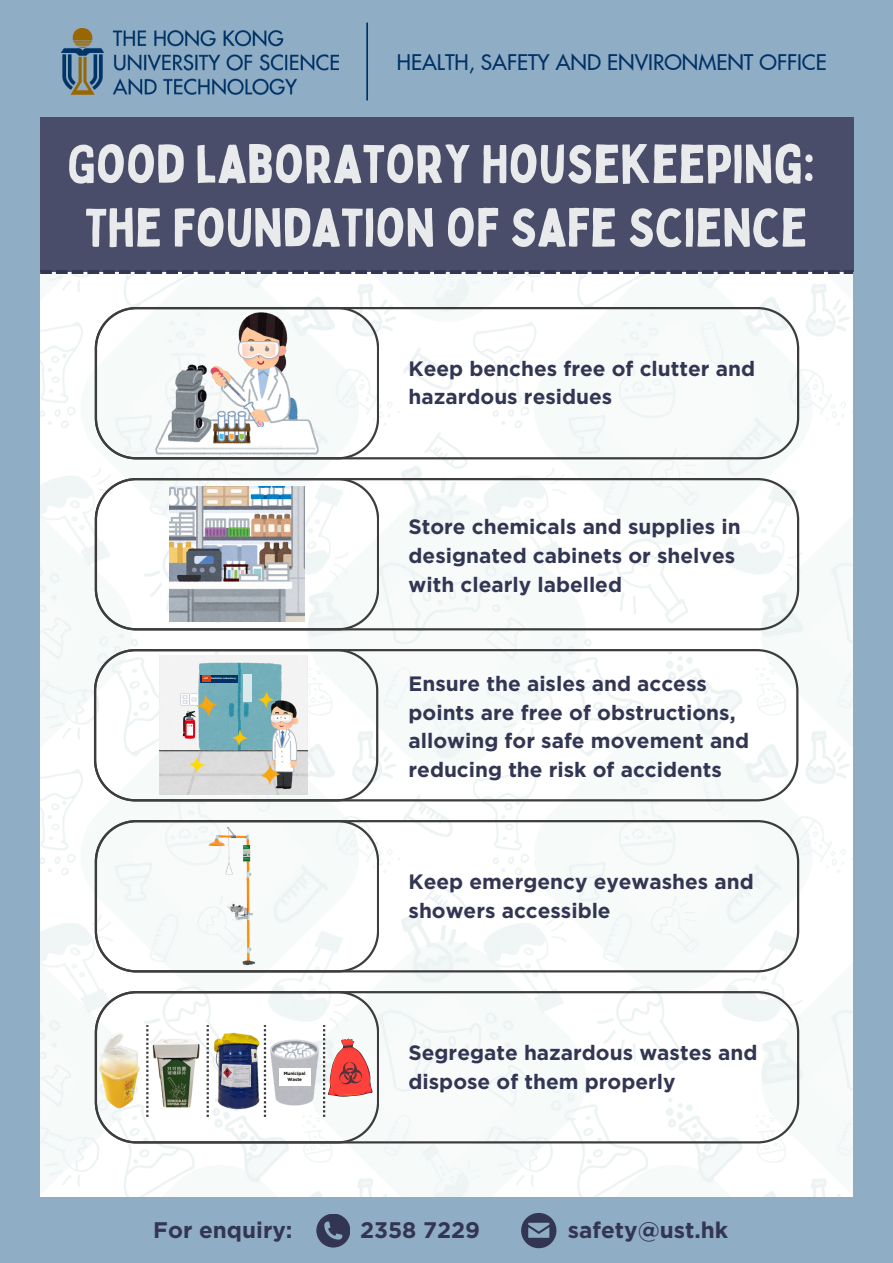
<style>
.page{position:relative;width:893px;height:1263px;background:#fff}
.page>*{position:absolute;margin:0;border:0;box-sizing:border-box;transform-origin:0 0}
.t1{font:53.03px/63.6px "Bobby Jones";color:#e9eaec;text-align:center}
.t2{font:700 22.5px "Gotham";color:#333652}
.t3{font:500 21.08px "Futura LT Pro";color:#003265}
.t4{font:700 20.77px/28.7px "Gotham";color:#333652}
.t5{font:700 4.5px/6.1px "Gotham";color:#000;text-align:center}
.t6{font:700 2.25px "Montserrat";color:#fff}
</style>
<div class="page">
<img style="left:40px;top:274px;width:813px;height:923px">
<div style="left:0;top:0;width:893px;height:119px;background:#90adc6"></div>
<div style="left:0;top:1197px;width:893px;height:66px;background:#90adc6"></div>
<div style="left:0;top:117px;width:40px;height:1146px;background:#90adc6"></div>
<div style="left:853px;top:100px;width:40px;height:1163px;background:#90adc6"></div>
<div style="left:40px;top:117px;width:813px;height:155px;background:#4a4d6a"></div>
<svg style="left:379px;top:307px;width:420px;height:152px"></svg>
<svg style="left:95px;top:307px;width:284px;height:152px"></svg>
<svg style="left:40px;top:270px;width:813px;height:4px"></svg>
<svg style="left:379px;top:478px;width:420px;height:152px"></svg>
<svg style="left:95px;top:478px;width:284px;height:152px"></svg>
<svg style="left:378px;top:649px;width:420px;height:152px"></svg>
<svg style="left:379px;top:820px;width:420px;height:152px"></svg>
<svg style="left:95px;top:820px;width:284px;height:152px"></svg>
<svg style="left:379px;top:991px;width:420px;height:152px"></svg>
<img style="left:61px;top:28px;width:278px;height:67px">
<hr style="left:366px;top:23px;width:2px;height:77px;background:#003265">
<svg style="left:521px;top:1213px;width:35px;height:35px"></svg>
<div style="left:316px;top:1213px;width:34px;height:34px;background:#333652;border-radius:50%"></div>
<svg style="left:324px;top:1221px;width:18px;height:18px"></svg>
<img style="left:155px;top:818px;width:157px;height:157px">
<img style="left:155px;top:312px;width:164px;height:142px">
<img style="left:282px;top:421px;width:24px;height:19px">
<img style="left:259px;top:428px;width:23px;height:18px">
<img style="left:237px;top:337px;width:43px;height:25px">
<img style="left:170px;top:487px;width:134px;height:134px">
<svg style="left:94px;top:649px;width:284px;height:152px"></svg>
<svg style="left:95px;top:991px;width:284px;height:152px"></svg>
<div style="left:279px;top:1068px;width:31px;height:18px;background:#fff"></div>
<div style="left:201px;top:674px;width:37px;height:8px;background:#003265"></div>
<img style="left:244px;top:674px;width:7px;height:13px">
<div style="left:202px;top:675px;width:8px;height:7px;background:#d64416"></div>
<img style="left:180px;top:687px;width:114px;height:107px">
<img style="left:193px;top:993px;width:89px;height:118px">
<p class="t3" style="left:397px;top:53px;width:431px">HEALTH, SAFETY AND ENVIRONMENT OFFICE</p>
<p class="t1" style="left:67px;top:131px;width:749px">GOOD LABORATORY HOUSEKEEPING:<br>THE FOUNDATION OF SAFE SCIENCE</p>
<p class="t4" style="left:408px;top:354px;width:348px">Keep benches free of clutter and hazardous residues</p>
<p class="t4" style="left:408px;top:512px;width:334px">Store chemicals and supplies in designated cabinets or shelves with clearly labelled</p>
<p class="t6" style="left:204px;top:676px;width:6px">LG7</p>
<h1 class="t6" style="left:211px;top:676px;width:26px">Radiation Laboratory</h1>
<p class="t4" style="left:408px;top:669px;width:342px">Ensure the aisles and access points are free of obstructions, allowing for safe movement and reducing the risk of accidents</p>
<h2 class="t5" style="left:284px;top:1070px;width:23px">Municipal<br>Waste</h2>
<p class="t4" style="left:408px;top:867px;width:347px">Keep emergency eyewashes and showers accessible</p>
<p class="t4" style="left:408px;top:1038px;width:350px">Segregate hazardous wastes and dispose of them properly</p>
<p class="t2" style="left:153px;top:1217px;width:141px">For enquiry:</p>
<p class="t2" style="left:360px;top:1217px;width:121px">2358 7229</p>
<p class="t2" style="left:568px;top:1217px;width:162px">safety@ust.hk</p>
</div>
